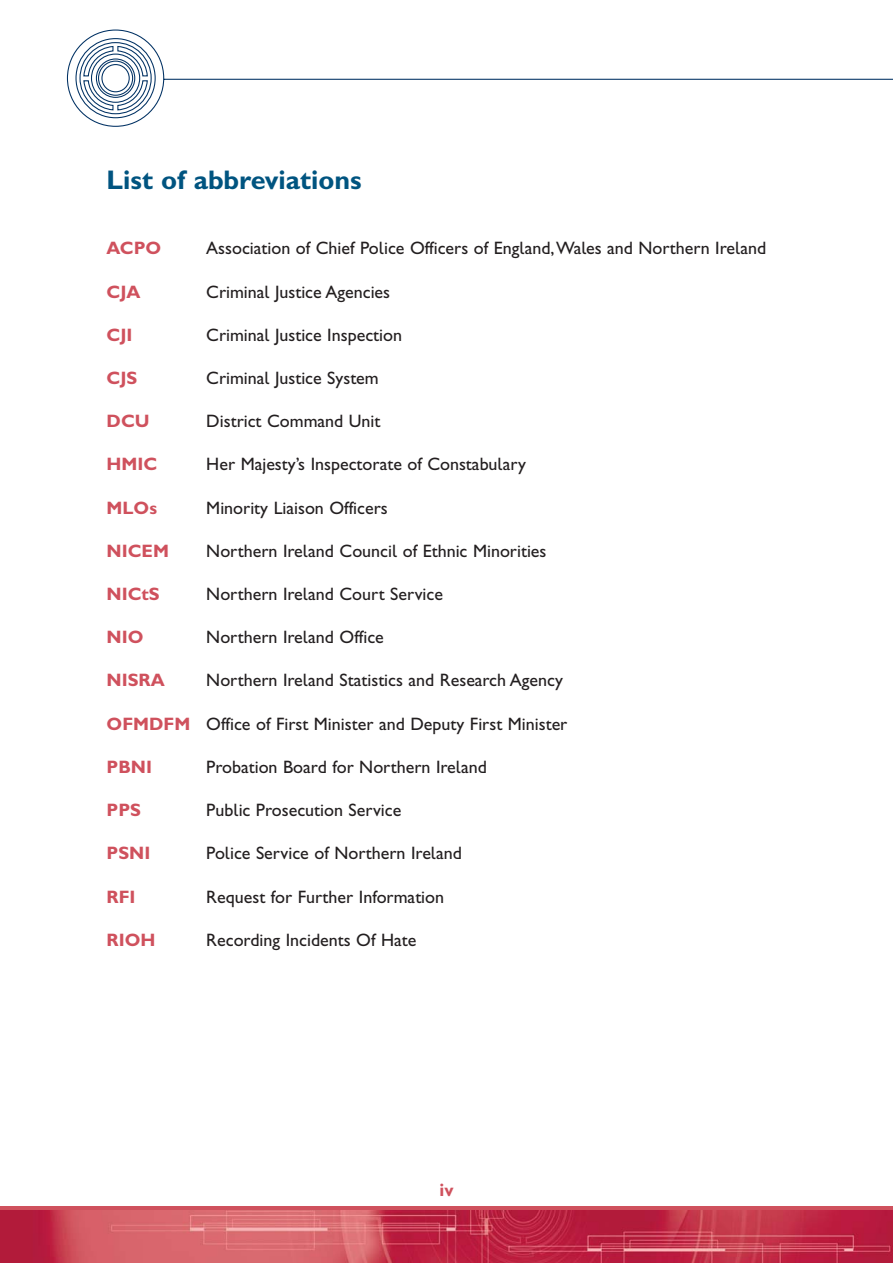
<style>
.page{position:relative;width:893px;height:1263px;background:#fff}
.page>*{position:absolute;margin:0;border:0;box-sizing:border-box;transform-origin:0 0}
.t1{font:27px "Gill Sans Hta Bold Plain";color:#005480}
.t2{font:18px "Gill Sans Hta";color:#231f20}
.t3{font:18px "Gill Sans Hta Bold Plain";color:#cf515d}
.s1{font-family:"Gill Sans Hta Bold Plain";color:#cf515d}
</style>
<div class="page">
<svg style="left:67px;top:30px;width:826px;height:97px"></svg>
<svg style="left:0;top:1206px;width:893px;height:5px;background:#cd4d5a"></svg>
<img style="left:0;top:1211px;width:893px;height:52px">
<h1 class="t1" style="left:107px;top:169px;width:257px">List of abbreviations</h1>
<p class="t3" style="left:107px;top:241px;width:56px">ACPO</p>
<p class="t2" style="left:206px;top:241px;width:561px">Association of Chief Police Officers of England,Wales and Northern Ireland</p>
<p class="t3" style="left:107px;top:285px;width:35px">CJA</p>
<p class="t2" style="left:206px;top:285px;width:185px">Criminal Justice Agencies</p>
<p class="t3" style="left:107px;top:328px;width:27px">CJI</p>
<p class="t2" style="left:206px;top:328px;width:197px">Criminal Justice Inspection</p>
<p class="t3" style="left:107px;top:371px;width:32px">CJS</p>
<p class="t2" style="left:206px;top:371px;width:174px">Criminal Justice System</p>
<p class="t3" style="left:107px;top:414px;width:45px">DCU</p>
<p class="t2" style="left:206px;top:414px;width:176px">District Command Unit</p>
<p class="t3" style="left:107px;top:457px;width:52px">HMIC</p>
<p class="t2" style="left:206px;top:457px;width:321px">Her Majesty’s Inspectorate of Constabulary</p>
<p class="t3" style="left:107px;top:501px;width:52px">MLOs</p>
<p class="t2" style="left:206px;top:501px;width:183px">Minority Liaison Officers</p>
<p class="t3" style="left:107px;top:544px;width:64px">NICEM</p>
<p class="t2" style="left:206px;top:544px;width:342px">Northern Ireland Council of Ethnic Minorities</p>
<p class="t3" style="left:107px;top:587px;width:55px">NICtS</p>
<p class="t2" style="left:206px;top:587px;width:238px">Northern Ireland Court Service</p>
<p class="t3" style="left:107px;top:630px;width:38px">NIO</p>
<p class="t2" style="left:206px;top:630px;width:179px">Northern Ireland Office</p>
<p class="t3" style="left:107px;top:673px;width:60px">NISRA</p>
<p class="t2" style="left:206px;top:673px;width:358px">Northern Ireland Statistics and Research Agency</p>
<p class="t2" style="left:107px;top:717px;width:462px"><span class="s1">OFMDFM</span> Office of First Minister and Deputy First Minister</p>
<p class="t3" style="left:107px;top:760px;width:47px">PBNI</p>
<p class="t2" style="left:206px;top:760px;width:282px">Probation Board for Northern Ireland</p>
<p class="t3" style="left:107px;top:803px;width:36px">PPS</p>
<p class="t2" style="left:206px;top:803px;width:197px">Public Prosecution Service</p>
<p class="t3" style="left:107px;top:846px;width:45px">PSNI</p>
<p class="t2" style="left:206px;top:846px;width:257px">Police Service of Northern Ireland</p>
<p class="t3" style="left:107px;top:889px;width:31px">RFI</p>
<p class="t2" style="left:206px;top:889px;width:239px">Request for Further Information</p>
<p class="t3" style="left:107px;top:933px;width:50px">RIOH</p>
<p class="t2" style="left:206px;top:933px;width:212px">Recording Incidents Of Hate</p>
<p class="t3" style="left:439px;top:1183px;width:16px">iv</p>
</div>
